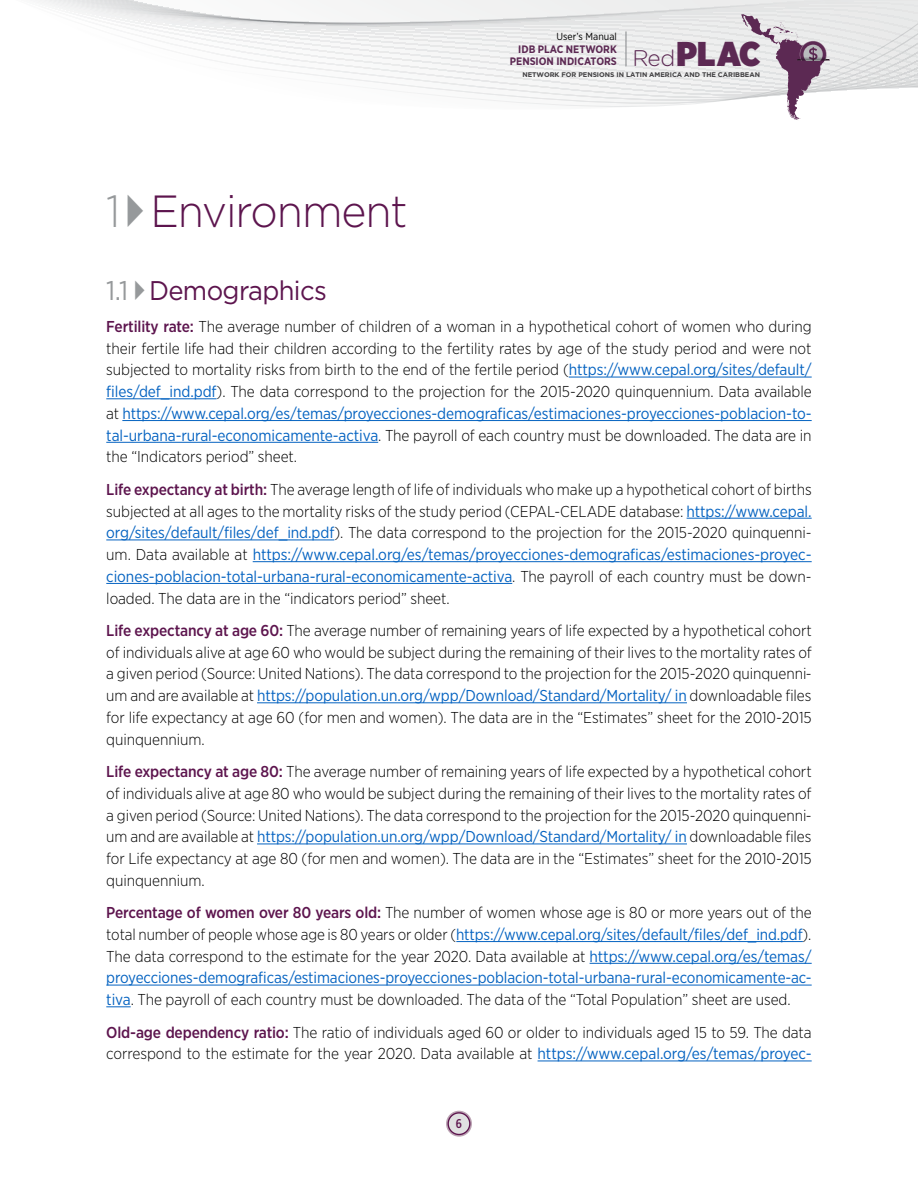
<style>
.page{position:relative;width:918px;height:1188px;background:#fff}
.page>*{position:absolute;margin:0;border:0;box-sizing:border-box;transform-origin:0 0}
.t1{font:300 45px "Gotham";letter-spacing:-.025em;color:#5d154e;scale:.95 1}
.t2{font:900 34.35px "Gotham Narrow";color:#5c2953}
.t3{font:27px "Gotham";letter-spacing:-.025em;color:#5d154e;scale:.95 1}
.t4{font:300 15.75px/21.8px "Gotham Narrow";letter-spacing:-.005em;color:#000;text-align:justify}
.t5{font:500 12.75px "Gotham X Narrow";color:#5d154e}
.t6{font:700 10.8px/12.5px "Gotham Narrow";color:#5c2953;text-align:right}
.t7{font:10.2px "Gotham Narrow";color:#000}
.t8{font:700 6.75px "Gotham";letter-spacing:-.005em;color:#414042}
.s1{color:#96999b}
.s2{font-family:"Gotham Rounded";font-weight:300;font-size:22.65px}
.s3{font-weight:500;color:#5d154e}
.s4{font-weight:400;color:#0563c1}
</style>
<div class="page">
<svg style="left:36px;top:0;width:882px;height:107px"></svg>
<svg style="left:741px;top:14px;width:89px;height:106px"></svg>
<hr style="left:626px;top:31px;width:1px;height:36px;background:#838588">
<svg style="left:446px;top:1111px;width:26px;height:26px"></svg>
<div style="left:448px;top:1113px;width:22px;height:21px;background:#e0e0e1;border-radius:50%"></div>
<div style="left:448px;top:1112px;width:22px;height:23px;border:1px solid #5d154e;border-radius:50%"></div>
<hr style="left:569px;top:377px;width:243px;height:1px;background:#0563c1">
<hr style="left:106px;top:398px;width:111px;height:1px;background:#0563c1">
<hr style="left:122px;top:420px;width:690px;height:1px;background:#0563c1">
<hr style="left:106px;top:442px;width:272px;height:1px;background:#0563c1">
<hr style="left:687px;top:518px;width:125px;height:1px;background:#0563c1">
<hr style="left:106px;top:540px;width:228px;height:1px;background:#0563c1">
<hr style="left:253px;top:561px;width:559px;height:1px;background:#0563c1">
<hr style="left:106px;top:583px;width:406px;height:1px;background:#0563c1">
<hr style="left:257px;top:702px;width:430px;height:1px;background:#0563c1">
<hr style="left:257px;top:844px;width:430px;height:1px;background:#0563c1">
<hr style="left:456px;top:941px;width:347px;height:1px;background:#0563c1">
<hr style="left:590px;top:963px;width:222px;height:1px;background:#0563c1">
<hr style="left:106px;top:985px;width:706px;height:1px;background:#0563c1">
<svg style="left:106px;top:1006px;width:25px;height:1px"></svg>
<hr style="left:538px;top:1061px;width:274px;height:1px;background:#0563c1">
<h1 class="t1" style="left:106px;top:183px;width:319px"><span class="s1">1</span> Environment</h1>
<p class="t7" style="left:556px;top:30px;width:62px">User’s Manual</p>
<p class="t6" style="left:510px;top:42px;width:108px">IDB PLAC NETWORK<br>PENSION INDICATORS</p>
<p class="t8" style="left:522px;top:70px;width:239px">NETWORK FOR PENSIONS IN LATIN AMERICA AND THE CARIBBEAN</p>
<h2 class="t2" style="left:633px;top:30px;width:129px"><span class="s2">Red</span>PLAC</h2>
<h3 class="t3" style="left:106px;top:273px;width:234px"><span class="s1">1.1</span> Demographics</h3>
<p class="t4" style="left:106px;top:315px;width:707px"><span class="s3">Fertility rate:</span> The average number of children of a woman in a hypothetical cohort of women who during their fertile life had their children according to the fertility rates by age of the study period and were not subjected to mortality risks from birth to the end of the fertile period (<span class="s4">https://www.cepal.org/sites/default/ files/def_ind.pdf</span>). The data correspond to the projection for the 2015-2020 quinquennium. Data available at <span class="s4">https://www.cepal.org/es/temas/proyecciones-demograficas/estimaciones-proyecciones-poblacion-to&shy;tal-urbana-rural-economicamente-activa</span>. The payroll of each country must be downloaded. The data are in the “Indicators period” sheet.</p>
<p class="t4" style="left:106px;top:478px;width:707px"><span class="s3">Life expectancy at birth:</span> The average length of life of individuals who make up a hypothetical cohort of births subjected at all ages to the mortality risks of the study period (CEPAL-CELADE database: <span class="s4">https://www.cepal. org/sites/default/files/def_ind.pdf</span>). The data correspond to the projection for the 2015-2020 quinquenni&shy;um. Data available at <span class="s4">https://www.cepal.org/es/temas/proyecciones-demograficas/estimaciones-proyec&shy;ciones-poblacion-total-urbana-rural-economicamente-activa</span>. The payroll of each country must be down&shy;loaded. The data are in the “indicators period” sheet.</p>
<p class="t4" style="left:106px;top:619px;width:707px"><span class="s3">Life expectancy at age 60:</span> The average number of remaining years of life expected by a hypothetical cohort of individuals alive at age 60 who would be subject during the remaining of their lives to the mortality rates of a given period (Source: United Nations). The data correspond to the projection for the 2015-2020 quinquenni&shy;um and are available at <span class="s4">https://population.un.org/wpp/Download/Standard/Mortality/ in</span> downloadable files for life expectancy at age 60 (for men and women). The data are in the “Estimates” sheet for the 2010-2015 quinquennium.</p>
<p class="t4" style="left:106px;top:760px;width:707px"><span class="s3">Life expectancy at age 80:</span> The average number of remaining years of life expected by a hypothetical cohort of individuals alive at age 80 who would be subject during the remaining of their lives to the mortality rates of a given period (Source: United Nations). The data correspond to the projection for the 2015-2020 quinquenni&shy;um and are available at <span class="s4">https://population.un.org/wpp/Download/Standard/Mortality/ in</span> downloadable files for Life expectancy at age 80 (for men and women). The data are in the “Estimates” sheet for the 2010-2015 quinquennium.</p>
<p class="t4" style="left:106px;top:901px;width:707px"><span class="s3">Percentage of women over 80 years old:</span> The number of women whose age is 80 or more years out of the total number of people whose age is 80 years or older (<span class="s4">https://www.cepal.org/sites/default/files/def_ind.pdf</span>).<br>The data correspond to the estimate for the year 2020. Data available at <span class="s4">https://www.cepal.org/es/temas/ proyecciones-demograficas/estimaciones-proyecciones-poblacion-total-urbana-rural-economicamente-ac&shy;tiva</span>. The payroll of each country must be downloaded. The data of the “Total Population” sheet are used.</p>
<p class="t4" style="left:106px;top:1021px;width:707px"><span class="s3">Old-age dependency ratio:</span> The ratio of individuals aged 60 or older to individuals aged 15 to 59. The data correspond to the estimate for the year 2020. Data available at <span class="s4">https://www.cepal.org/es/temas/proyec-</span></p>
<p class="t5" style="left:456px;top:1116px;width:8px">6</p>
</div>
